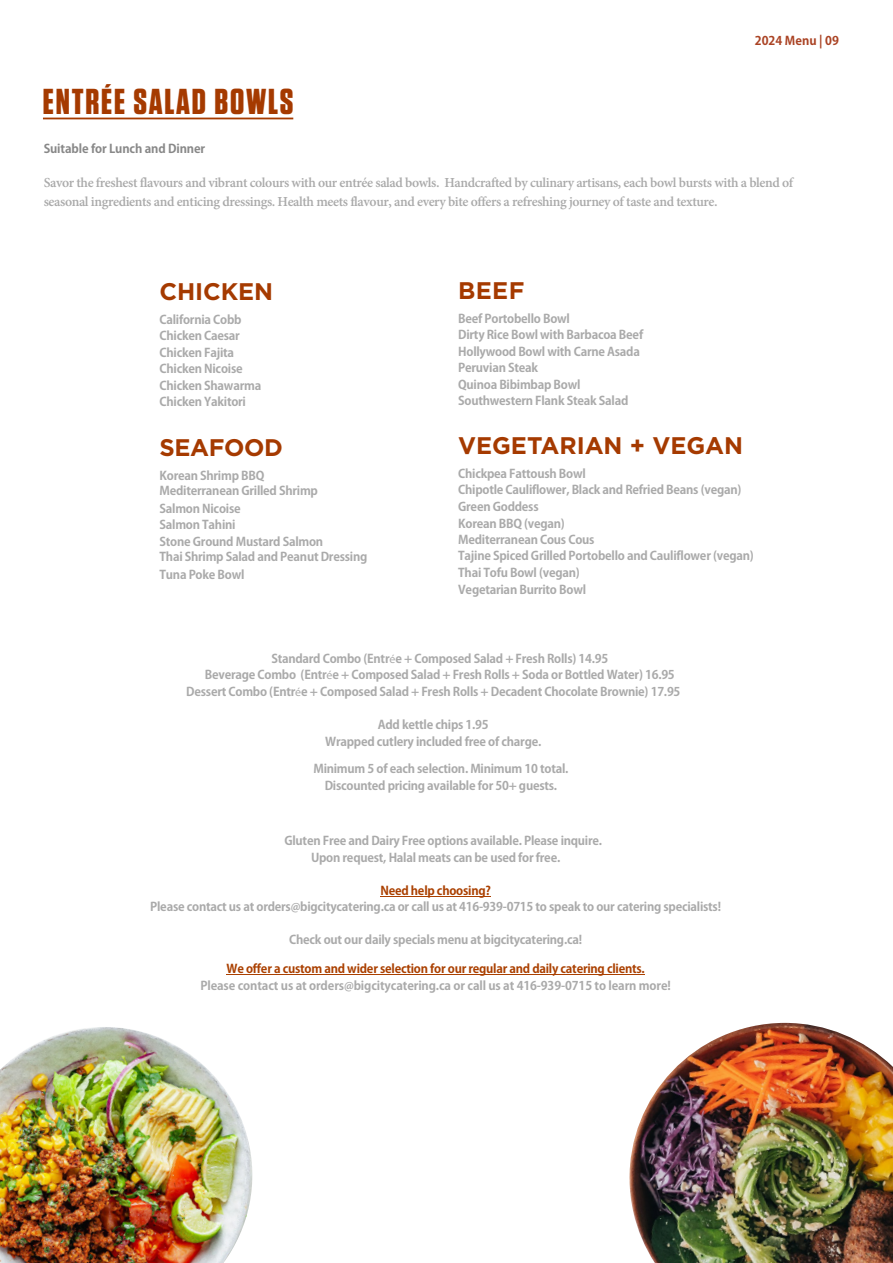
<style>
.page{position:relative;width:893px;height:1263px;background:#fff}
.page>*{position:absolute;margin:0;border:0;box-sizing:border-box;transform-origin:0 0}
.t1{font:700 36px "Tungsten";letter-spacing:.05em;color:#a53a00}
.t2{font:700 24px "Gotham";color:#a53a00}
.t3{font:700 15px/18.3px "Adobe Devanagari";letter-spacing:-.025em;color:#aaa}
.t4{font:700 12px/16.5px "Adobe Gothic Std";letter-spacing:-.02em;color:#aaa}
.t5{font:700 12px "Adobe Gothic Std";letter-spacing:-.01em;color:#888}
.t6{font:700 12px "Adobe Gothic Std";color:#aa4324}
.s1{font-family:"Myriad Pro";font-weight:400}
.s2{color:#aa4000}
</style>
<div class="page">
<hr style="left:43px;top:118px;width:250px;height:1px;background:#a53a00">
<hr style="left:226px;top:974px;width:419px;height:1px;background:#aa4000">
<hr style="left:380px;top:896px;width:111px;height:1px;background:#aa4000">
<img style="left:0;top:1027px;width:253px;height:236px">
<img style="left:629px;top:1023px;width:264px;height:240px">
<p class="t1" style="left:43px;top:82px;width:252px">ENTRÉE SALAD BOWLS</p>
<p class="t6" style="left:755px;top:33px;width:86px">2024 Menu | 09</p>
<p class="t5" style="left:44px;top:142px;width:163px">Suitable for Lunch and Dinner</p>
<p class="t3" style="left:44px;top:175px;width:751px">Savor the freshest flavours and vibrant colours with our entrée salad bowls. Handcrafted by culinary artisans, each bowl bursts with a blend of seasonal ingredients and enticing dressings. Health meets flavour, and every bite offers a refreshing journey of taste and texture.</p>
<p class="t2" style="left:160px;top:275px;width:115px">CHICKEN</p>
<p class="t4" style="left:160px;top:311px;width:103px">California Cobb<br>Chicken Caesar<br>Chicken Fajita<br>Chicken Nicoise<br>Chicken Shawarma<br>Chicken Yakitori</p>
<p class="t2" style="left:160px;top:431px;width:125px">SEAFOOD</p>
<p class="t4" style="left:160px;top:468px;width:160px;line-height:15.3px">Korean Shrimp BBQ<br>Mediterranean Grilled Shrimp</p>
<p class="t4" style="left:160px;top:500px;width:165px">Salmon Nicoise<br>Salmon Tahini<br>Stone Ground Mustard Salmon</p>
<p class="t4" style="left:160px;top:548px;width:209px;line-height:17.7px">Thai Shrimp Salad and Peanut Dressing<br>Tuna Poke Bowl</p>
<p class="t2" style="left:458px;top:274px;width:68px">BEEF</p>
<p class="t4" style="left:458px;top:310px;width:187px">Beef Portobello Bowl<br>Dirty Rice Bowl with Barbacoa Beef<br>Hollywood Bowl with Carne Asada<br>Peruvian Steak<br>Quinoa Bibimbap Bowl<br>Southwestern Flank Steak Salad</p>
<p class="t2" style="left:458px;top:430px;width:286px">VEGETARIAN + VEGAN</p>
<p class="t4" style="left:458px;top:467px;width:285px;line-height:15.3px">Chickpea Fattoush Bowl<br>Chipotle Cauliflower, Black and Refried Beans (vegan)</p>
<p class="t4" style="left:458px;top:499px;width:138px">Green Goddess<br>Korean BBQ (vegan)<br>Mediterranean Cous Cous</p>
<p class="t4" style="left:458px;top:547px;width:297px;line-height:17.7px">Tajine Spiced Grilled Portobello and Cauliflower (vegan)<br>Thai Tofu Bowl (vegan)</p>
<p class="t4" style="left:458px;top:582px;width:129px">Vegetarian Burrito Bowl</p>
<p class="t4" style="left:271px;top:650px;width:338px">Standard Combo (Entr<span class="s1">é</span>e + Composed Salad + Fresh Rolls) 14.95</p>
<p class="t4" style="left:205px;top:667px;width:472px">Beverage Combo (Entr<span class="s1">é</span>e + Composed Salad + Fresh Rolls + Soda or Bottled Water) 16.95</p>
<p class="t4" style="left:186px;top:684px;width:496px">Dessert Combo (Entr<span class="s1">é</span>e + Composed Salad + Fresh Rolls + Decadent Chocolate Brownie) 17.95</p>
<p class="t4" style="left:325px;top:717px;width:218px;text-align:center">Add kettle chips 1.95<br>Wrapped cutlery included free of charge.</p>
<p class="t4" style="left:313px;top:761px;width:257px;text-align:center">Minimum 5 of each selection. Minimum 10 total.<br>Discounted pricing available for 50+ guests.</p>
<p class="t4" style="left:311px;top:833px;width:293px;text-indent:-27px">Gluten Free and Dairy Free options available. Please inquire.<br>Upon request, Halal meats can be used for free.</p>
<p class="t4" style="left:150px;top:882px;width:572px;text-align:center"><span class="s2">Need help choosing?<br></span>Please contact us at orders@bigcitycatering.ca or call us at 416-939-0715 to speak to our catering specialists!</p>
<p class="t4" style="left:289px;top:932px;width:294px">Check out our daily specials menu at bigcitycatering.ca!</p>
<p class="t4" style="left:200px;top:960px;width:472px;line-height:17px;text-align:center"><span class="s2">We offer a custom and wider selection for our regular and daily catering clients.<br></span>Please contact us at orders@bigcitycatering.ca or call us at 416-939-0715 to learn more!</p>
</div>
